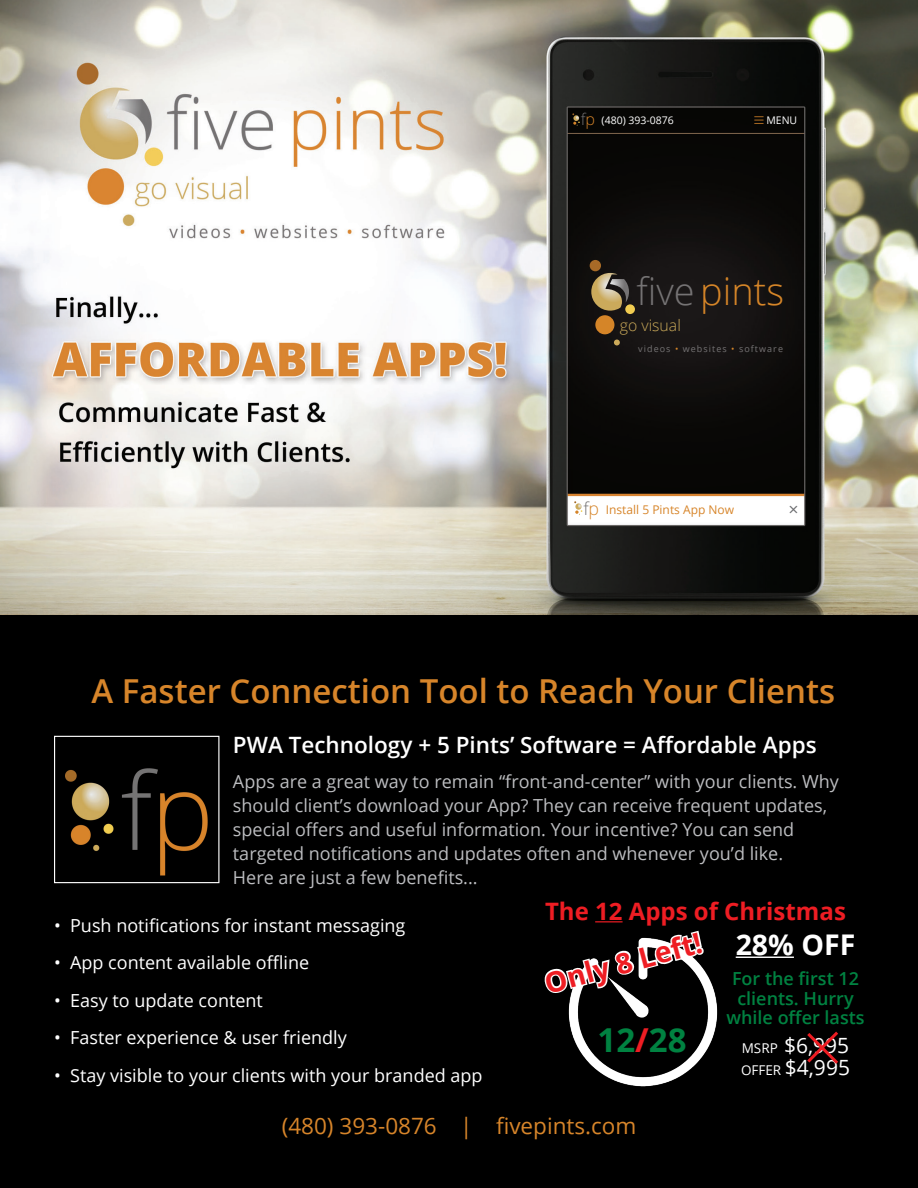
<style>
.page{position:relative;width:918px;height:1188px;background:#fff}
.page>*{position:absolute;margin:0;border:0;box-sizing:border-box;transform-origin:0 0}
.t1{font:300 37.95px "Open Sans";color:#d58528}
.t2{font:600 33px "Open Sans";color:#d7852a}
.t3{font:700 33px "Open Sans";color:#008241}
.t4{font:700 28.5px "Open Sans";color:#ee1d23}
.t5{font:700 28.5px "Open Sans";color:#fff}
.t6{font:700 24px "Open Sans";color:#ee1d23}
.t7{font:600 22.5px "Open Sans";color:#fff}
.t8{font:22.5px "Open Sans";color:#d7852a}
.t9{font:21px "Open Sans";color:#fff}
.t10{font:18px/24px "Open Sans";color:#bcbdc0}
.t11{font:18px "Open Sans";color:#fff}
.t12{font:600 18px/19.5px "Open Sans";color:#008241;text-align:center}
.t13{font:300 17.85px "Open Sans";color:#757374}
.t14{font:300 16.05px "Open Sans";color:#757374}
.t15{font:300 15.75px "Open Sans";color:#cbaa5a}
.t16{font:12px "Open Sans";color:#d7852a}
.t17{font:10.5px "Open Sans";color:#fff}
.t18{font:9px "Open Sans";letter-spacing:.12em;color:#757374}
.s1{color:#d58429}
.s2{color:#757374}
.s3{color:#d58528}
.s4{font-size:13.5px}
.s5{color:#ee1d23}
</style>
<div class="page">
<img style="left:0;top:0;width:918px;height:616px">
<div style="left:0;top:616px;width:918px;height:572px;background:#000"></div>
<img style="left:65px;top:768px;width:143px;height:108px">
<div style="left:54px;top:736px;width:165px;height:147px;border:1px solid #fff"></div>
<div style="left:590px;top:260px;width:11px;height:11px;background:#a76a27;border-radius:50%"></div>
<div style="left:625px;top:304px;width:10px;height:10px;background:#f1cc51;border-radius:50%"></div>
<div style="left:595px;top:315px;width:19px;height:19px;background:#d58528;border-radius:50%"></div>
<svg style="left:614px;top:340px;width:6px;height:5px"></svg>
<svg style="left:591px;top:273px;width:38px;height:38px"></svg>
<svg style="left:574px;top:501px;width:8px;height:14px"></svg>
<svg style="left:572px;top:113px;width:8px;height:13px"></svg>
<hr style="left:736px;top:957px;width:58px;height:1px;background:#fff">
<img style="left:613px;top:973px;width:105px;height:114px">
<svg style="left:544px;top:930px;width:162px;height:150px"></svg>
<svg style="left:807px;top:1031px;width:31px;height:33px"></svg>
<svg style="left:595px;top:921px;width:28px;height:1px"></svg>
<svg style="left:754px;top:116px;width:10px;height:8px"></svg>
<svg style="left:790px;top:506px;width:7px;height:8px"></svg>
<p class="t14" style="left:581px;top:109px;width:16px">f<span class="s1">p</span></p>
<p class="t17" style="left:602px;top:113px;width:74px">(480) 393-0876</p>
<p class="t17" style="left:766px;top:113px;width:32px">MENU</p>
<p class="t1" style="left:637px;top:266px;width:149px"><span class="s2">five</span>pints</p>
<p class="t15" style="left:620px;top:315px;width:63px">go visual</p>
<p class="t18" style="left:638px;top:342px;width:146px">videos <span class="s3">•</span> websites <span class="s3">•</span> software</p>
<p class="t13" style="left:584px;top:496px;width:17px">f<span class="s1">p</span></p>
<p class="t16" style="left:606px;top:502px;width:130px">Install 5 Pints App Now</p>
<p class="t2" style="left:92px;top:668px;width:745px">A Faster Connection Tool to Reach Your Clients</p>
<p class="t7" style="left:233px;top:729px;width:585px">PWA Technology + 5 Pints’ Software = Affordable Apps</p>
<p class="t10" style="left:233px;top:769px;width:607px">Apps are a great way to remain “front-and-center” with your clients. Why should client’s download your App? They can receive frequent updates, special offers and useful information. Your incentive? You can send targeted notifications and updates often and whenever you’d like.<br>Here are just a few benefits...</p>
<p class="t11" style="left:54px;top:913px;width:353px">• Push notifications for instant messaging</p>
<p class="t11" style="left:54px;top:950px;width:257px">• App content available offline</p>
<p class="t11" style="left:54px;top:988px;width:210px">• Easy to update content</p>
<p class="t11" style="left:54px;top:1025px;width:294px">• Faster experience &amp; user friendly</p>
<p class="t11" style="left:54px;top:1063px;width:430px">• Stay visible to your clients with your branded app</p>
<p class="t6" style="left:545px;top:894px;width:302px">The 12 Apps of Christmas</p>
<p class="t4" style="left:540px;top:964px;width:163px;rotate:-15deg">Only 8 Left!</p>
<p class="t5" style="left:736px;top:925px;width:121px">28% OFF</p>
<p class="t12" style="left:726px;top:968px;width:140px">For the first 12 clients. Hurry while offer lasts</p>
<p class="t9" style="left:742px;top:1031px;width:109px"><span class="s4">MSRP</span> $6,995</p>
<p class="t9" style="left:741px;top:1053px;width:111px"><span class="s4">OFFER</span> $4,995</p>
<p class="t3" style="left:598px;top:1017px;width:90px">12<span class="s5">/</span>28</p>
<p class="t8" style="left:282px;top:1110px;width:356px">(480) 393-0876 | fivepints.com</p>
</div>
